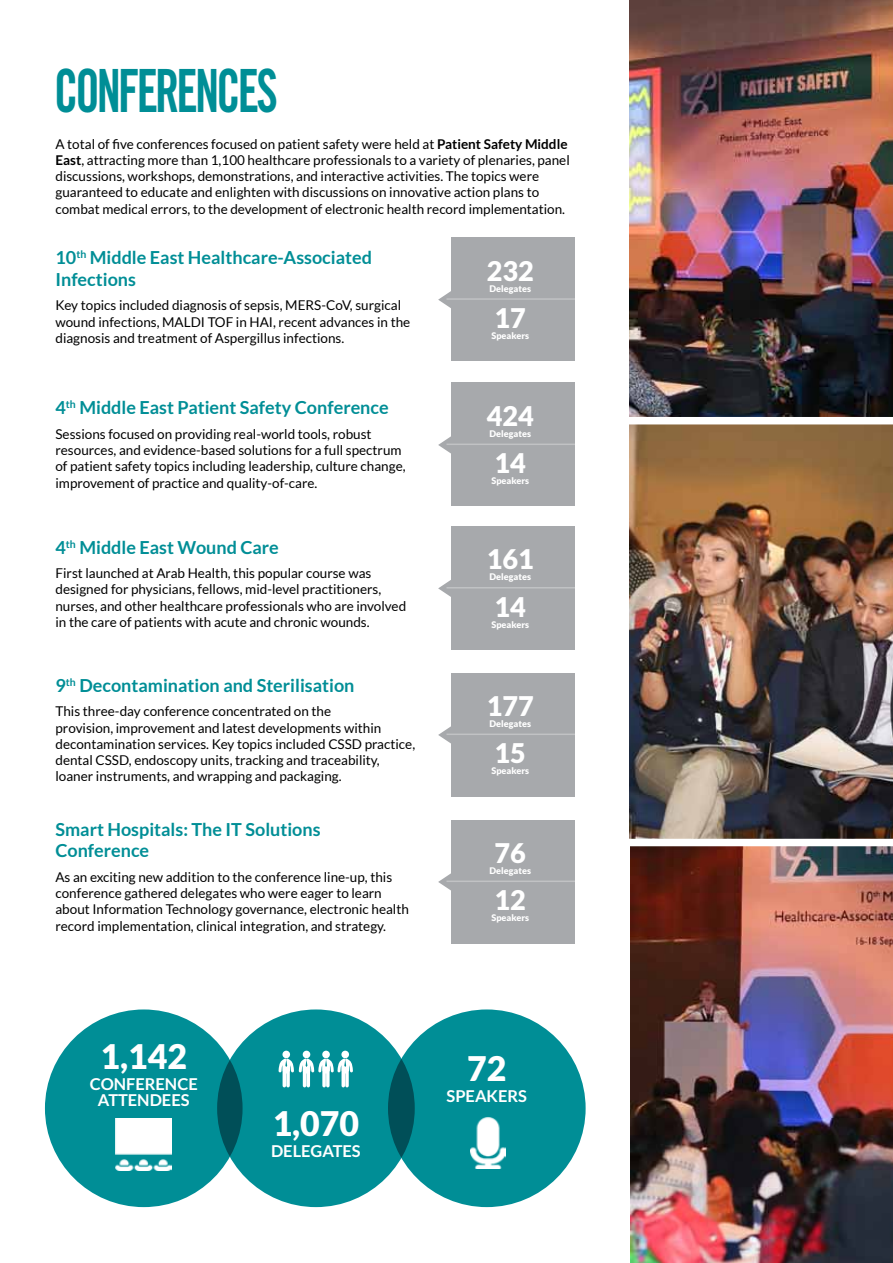
<style>
.page{position:relative;width:893px;height:1263px;background:#fff}
.page>*{position:absolute;margin:0;border:0;box-sizing:border-box;transform-origin:0 0}
.t1{font:59.7px "Trade Gothic LT Pro Bd Cn 20";letter-spacing:-.06em;color:#008e96;scale:.81 1}
.t2{font:900 33.9px "Lato";color:#fff}
.t3{font:900 27px "Lato";color:#fff}
.t4{font:700 18px/21.6px "Lato";color:#008e96}
.t5{font:700 16.35px/15.3px "Lato";color:#fff;text-align:center}
.t6{font:13.5px/16.2px "Lato";color:#000}
.t7{font:900 9.15px "Lato";color:#fff}
.s1{font-weight:700}
</style>
<div class="page">
<img style="left:629px;top:0;width:264px;height:839px">
<img style="left:631px;top:846px;width:262px;height:417px">
<div style="left:452px;top:237px;width:123px;height:124px;background:#a7a9ac"></div>
<div style="left:452px;top:382px;width:123px;height:123px;background:#a7a9ac"></div>
<div style="left:452px;top:526px;width:123px;height:123px;background:#a7a9ac"></div>
<div style="left:452px;top:673px;width:123px;height:123px;background:#a7a9ac"></div>
<div style="left:452px;top:820px;width:123px;height:123px;background:#a7a9ac"></div>
<svg style="left:438px;top:283px;width:14px;height:33px"></svg>
<hr style="left:446px;top:298px;width:140px;height:2px;background:#fff">
<svg style="left:438px;top:429px;width:24px;height:32px"></svg>
<hr style="left:446px;top:444px;width:140px;height:1px;background:#fff">
<svg style="left:438px;top:572px;width:24px;height:33px"></svg>
<hr style="left:446px;top:587px;width:140px;height:1px;background:#fff">
<svg style="left:438px;top:719px;width:14px;height:32px"></svg>
<hr style="left:446px;top:733px;width:140px;height:2px;background:#fff">
<svg style="left:438px;top:866px;width:14px;height:32px"></svg>
<hr style="left:446px;top:880px;width:140px;height:2px;background:#fff">
<div style="left:217px;top:1009px;width:198px;height:198px;background:#008e96;border-radius:50%"></div>
<div style="left:282px;top:1051px;width:8px;height:7px;background:#fff;border-radius:50%"></div>
<div style="left:303px;top:1051px;width:7px;height:7px;background:#fff;border-radius:50%"></div>
<div style="left:322px;top:1051px;width:8px;height:7px;background:#fff;border-radius:50%"></div>
<div style="left:341px;top:1051px;width:8px;height:7px;background:#fff;border-radius:50%"></div>
<svg style="left:278px;top:1058px;width:75px;height:29px"></svg>
<div style="left:388px;top:1009px;width:198px;height:198px;background:#008e96;border-radius:50%"></div>
<img style="left:470px;top:1117px;width:36px;height:51px">
<div style="left:45px;top:1009px;width:198px;height:198px;background:#008e96;border-radius:50%"></div>
<img style="left:116px;top:1118px;width:56px;height:52px">
<div style="left:627px;top:417px;width:266px;height:7px;background:#fff"></div>
<h1 class="t1" style="left:54px;top:54px;width:278px">CONFERENCES</h1>
<p class="t6" style="left:55px;top:136px;width:516px">A total of five conferences focused on patient safety were held at <span class="s1">Patient Safety Middle East</span>, attracting more than 1,100 healthcare professionals to a variety of plenaries, panel discussions, workshops, demonstrations, and interactive activities. The topics were guaranteed to educate and enlighten with discussions on innovative action plans to combat medical errors, to the development of electronic health record implementation.</p>
<h3 class="t4" style="left:55px;top:246px;width:318px">10<sup>th</sup> Middle East Healthcare-Associated<br>Infections</h3>
<p class="t6" style="left:55px;top:297px;width:356px">Key topics included diagnosis of sepsis, MERS-CoV, surgical wound infections, MALDI TOF in HAI, recent advances in the diagnosis and treatment of Aspergillus infections.</p>
<h3 class="t4" style="left:55px;top:397px;width:335px">4<sup>th</sup> Middle East Patient Safety Conference</h3>
<p class="t6" style="left:55px;top:426px;width:352px">Sessions focused on providing real-world tools, robust resources, and evidence-based solutions for a full spectrum of patient safety topics including leadership, culture change, improvement of practice and quality-of-care.</p>
<h3 class="t4" style="left:55px;top:536px;width:225px">4<sup>th</sup> Middle East Wound Care</h3>
<p class="t6" style="left:55px;top:565px;width:352px">First launched at Arab Health, this popular course was designed for physicians, fellows, mid-level practitioners, nurses, and other healthcare professionals who are involved in the care of patients with acute and chronic wounds.</p>
<h3 class="t4" style="left:55px;top:674px;width:300px">9<sup>th</sup> Decontamination and Sterilisation</h3>
<p class="t6" style="left:55px;top:703px;width:361px">This three-day conference concentrated on the<br>provision, improvement and latest developments within decontamination services. Key topics included CSSD practice, dental CSSD, endoscopy units, tracking and traceability, loaner instruments, and wrapping and packaging.</p>
<h3 class="t4" style="left:55px;top:818px;width:267px">Smart Hospitals: The IT Solutions<br>Conference</h3>
<p class="t6" style="left:55px;top:869px;width:355px">As an exciting new addition to the conference line-up, this conference gathered delegates who were eager to learn about Information Technology governance, electronic health record implementation, clinical integration, and strategy.</p>
<h3 class="t3" style="left:487px;top:255px;width:49px">232</h3>
<p class="t7" style="left:490px;top:283px;width:43px">Delegates</p>
<h3 class="t3" style="left:495px;top:302px;width:33px">17</h3>
<p class="t7" style="left:491px;top:330px;width:39px">Speakers</p>
<h3 class="t3" style="left:487px;top:400px;width:49px">424</h3>
<p class="t7" style="left:490px;top:428px;width:43px">Delegates</p>
<h3 class="t3" style="left:495px;top:447px;width:33px">14</h3>
<p class="t7" style="left:491px;top:475px;width:39px">Speakers</p>
<h3 class="t3" style="left:487px;top:544px;width:49px">161</h3>
<p class="t7" style="left:490px;top:571px;width:43px">Delegates</p>
<h3 class="t3" style="left:495px;top:591px;width:33px">14</h3>
<p class="t7" style="left:491px;top:619px;width:39px">Speakers</p>
<h3 class="t3" style="left:487px;top:690px;width:49px">177</h3>
<p class="t7" style="left:490px;top:718px;width:43px">Delegates</p>
<h3 class="t3" style="left:495px;top:737px;width:33px">15</h3>
<p class="t7" style="left:491px;top:765px;width:39px">Speakers</p>
<h3 class="t3" style="left:495px;top:837px;width:33px">76</h3>
<p class="t7" style="left:490px;top:865px;width:43px">Delegates</p>
<h3 class="t3" style="left:495px;top:884px;width:33px">12</h3>
<p class="t7" style="left:491px;top:912px;width:39px">Speakers</p>
<h2 class="t2" style="left:101px;top:1037px;width:88px">1,142</h2>
<p class="t5" style="left:90px;top:1076px;width:109px">CONFERENCE<br>ATTENDEES</p>
<h2 class="t2" style="left:273px;top:1103px;width:88px">1,070</h2>
<p class="t5" style="left:271px;top:1143px;width:91px">DELEGATES</p>
<h2 class="t2" style="left:467px;top:1048px;width:41px">72</h2>
<p class="t5" style="left:447px;top:1088px;width:82px">SPEAKERS</p>
</div>
